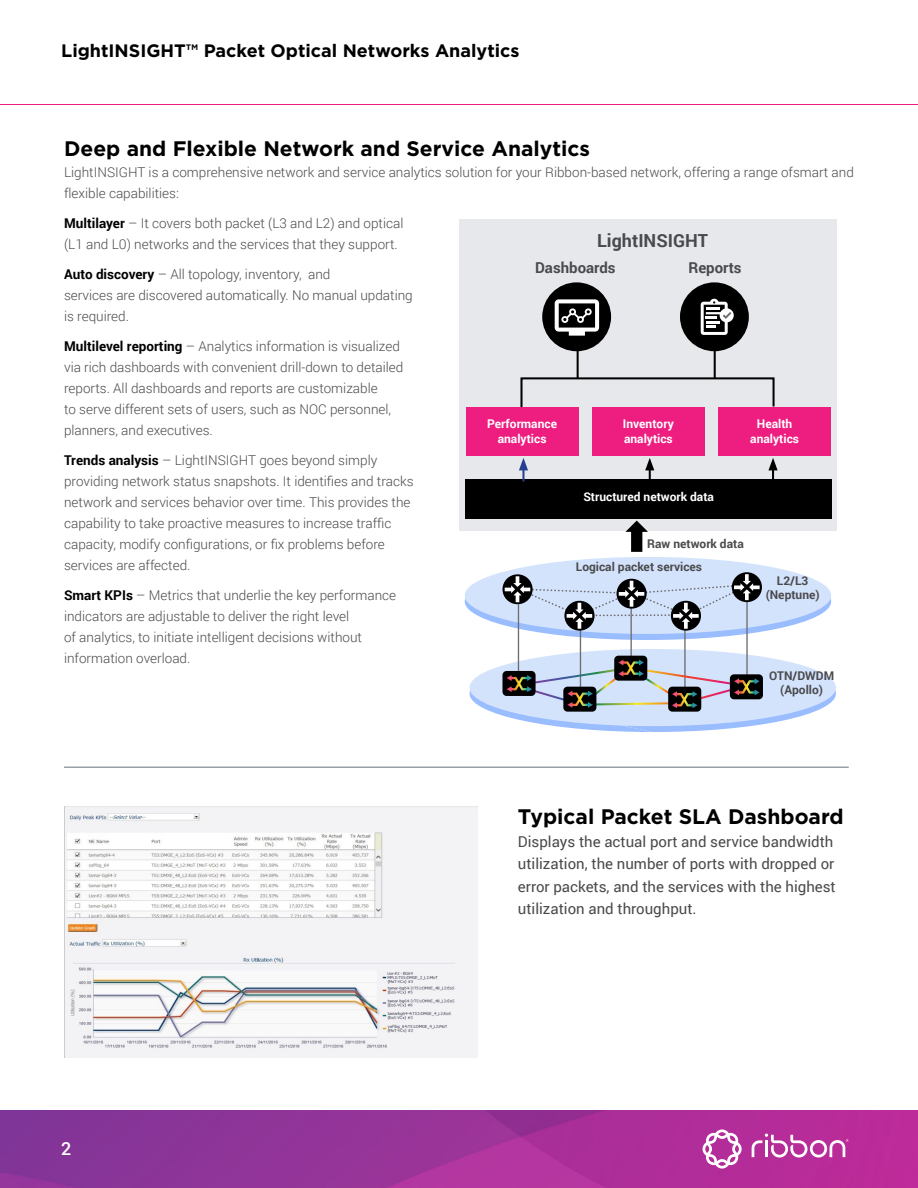
<style>
.page{position:relative;width:918px;height:1188px;background:#fff}
.page>*{position:absolute;margin:0;border:0;box-sizing:border-box;transform-origin:0 0}
.t1{font:700 21px "Gotham";color:#000}
.t2{font:700 18px "Gotham";color:#000}
.t3{font:700 18px "Roboto";color:#4a4a4d}
.t4{font:500 18px "Roboto";color:#fff}
.t5{font:15px/22.5px "Roboto";color:#4a4a4d}
.t6{font:700 15px "Roboto";color:#4a4a4d}
.t7{font:300 13.5px/21px "Roboto";color:#4a4a4d}
.t8{font:700 12px/15px "Roboto";color:#fff;text-align:center}
.t9{font:700 12px/14.4px "Roboto";color:#4a4a4d;text-align:center}
.s1{font-weight:700;color:#000}
</style>
<div class="page">
<img style="left:0;top:1110px;width:918px;height:78px">
<svg style="left:703px;top:1129px;width:39px;height:40px"></svg>
<svg style="left:752px;top:1134px;width:97px;height:24px"></svg>
<hr style="left:0;top:104px;width:918px;height:1px;background:#ed1e7f">
<div style="left:459px;top:219px;width:378px;height:312px;background:#e6e8eb"></div>
<svg style="left:520px;top:376px;width:255px;height:34px"></svg>
<div style="left:465px;top:563px;width:366px;height:77px;background:#99bdff;border-radius:50%"></div>
<div style="left:465px;top:557px;width:366px;height:77px;background:#d4e3fc;border-radius:50%"></div>
<div style="left:470px;top:649px;width:366px;height:77px;background:#d4e3fc;border-radius:50%"></div>
<hr style="left:518px;top:604px;width:1px;height:70px;background:#6d6e71">
<hr style="left:746px;top:600px;width:2px;height:75px;background:#6d6e71">
<hr style="left:684px;top:629px;width:2px;height:63px;background:#6d6e71">
<hr style="left:580px;top:630px;width:1px;height:63px;background:#6d6e71">
<hr style="left:630px;top:607px;width:2px;height:51px;background:#6d6e71">
<svg style="left:564px;top:601px;width:31px;height:30px"></svg>
<svg style="left:671px;top:601px;width:30px;height:30px"></svg>
<svg style="left:732px;top:572px;width:30px;height:30px"></svg>
<svg style="left:502px;top:574px;width:31px;height:30px"></svg>
<svg style="left:505px;top:574px;width:255px;height:55px"></svg>
<svg style="left:625px;top:521px;width:23px;height:31px"></svg>
<div style="left:466px;top:479px;width:366px;height:40px;background:#000"></div>
<div style="left:466px;top:407px;width:112px;height:49px;background:#ed1e7f"></div>
<div style="left:718px;top:407px;width:113px;height:49px;background:#ed1e7f"></div>
<div style="left:592px;top:407px;width:113px;height:49px;background:#ed1e7f"></div>
<svg style="left:519px;top:458px;width:9px;height:24px"></svg>
<svg style="left:768px;top:458px;width:10px;height:21px"></svg>
<svg style="left:645px;top:458px;width:9px;height:21px"></svg>
<div style="left:542px;top:282px;width:69px;height:69px;background:#000;border-radius:50%"></div>
<div style="left:680px;top:282px;width:69px;height:69px;background:#000;border-radius:50%"></div>
<hr style="left:577px;top:347px;width:2px;height:31px;background:#000">
<hr style="left:714px;top:347px;width:2px;height:31px;background:#000">
<svg style="left:470px;top:655px;width:366px;height:77px"></svg>
<svg style="left:701px;top:299px;width:33px;height:36px"></svg>
<svg style="left:555px;top:299px;width:44px;height:37px"></svg>
<img style="left:64px;top:807px;width:414px;height:251px">
<hr style="left:64px;top:766px;width:785px;height:2px;background:#98a0a9">
<h2 class="t2" style="left:61px;top:40px;width:460px">LightINSIGHT™ Packet Optical Networks Analytics</h2>
<h1 class="t1" style="left:64px;top:136px;width:527px">Deep and Flexible Network and Service Analytics</h1>
<p class="t7" style="left:64px;top:161px;width:791px">LightINSIGHT is a comprehensive network and service analytics solution for your Ribbon-based network, offering a range ofsmart and flexible capabilities:</p>
<p class="t7" style="left:64px;top:212px;width:341px"><span class="s1">Multilayer</span> – It covers both packet (L3 and L2) and optical (L1 and L0) networks and the services that they support.</p>
<p class="t7" style="left:64px;top:263px;width:350px"><span class="s1">Auto discovery</span> – All topology, inventory, and<br>services are discovered automatically. No manual updating is required.</p>
<p class="t7" style="left:64px;top:335px;width:341px"><span class="s1">Multilevel reporting</span> – Analytics information is visualized via rich dashboards with convenient drill-down to detailed reports. All dashboards and reports are customizable<br>to serve different sets of users, such as NOC personnel, planners, and executives.</p>
<p class="t7" style="left:64px;top:449px;width:351px"><span class="s1">Trends analysis</span> – LightINSIGHT goes beyond simply providing network status snapshots. It identifies and tracks network and services behavior over time. This provides the capability to take proactive measures to increase traffic capacity, modify configurations, or fix problems before services are affected.</p>
<p class="t7" style="left:64px;top:584px;width:334px"><span class="s1">Smart KPIs</span> – Metrics that underlie the key performance indicators are adjustable to deliver the right level<br>of analytics, to initiate intelligent decisions without information overload.</p>
<h2 class="t3" style="left:597px;top:228px;width:112px">LightINSIGHT</h2>
<p class="t6" style="left:535px;top:257px;width:82px">Dashboards</p>
<p class="t6" style="left:688px;top:257px;width:55px">Reports</p>
<p class="t8" style="left:487px;top:415px;width:71px">Performance analytics</p>
<p class="t8" style="left:750px;top:415px;width:50px">Health analytics</p>
<p class="t8" style="left:623px;top:415px;width:52px;text-align:left">Inventory analytics</p>
<p class="t8" style="left:583px;top:489px;width:132px">Structured network data</p>
<p class="t9" style="left:647px;top:537px;width:98px">Raw network data</p>
<p class="t9" style="left:576px;top:559px;width:128px">Logical packet services</p>
<p class="t9" style="left:766px;top:573px;width:56px">L2/L3 (Neptune)</p>
<p class="t9" style="left:769px;top:668px;width:67px">OTN/DWDM (Apollo)</p>
<h2 class="t4" style="left:61px;top:1136px;width:12px">2</h2>
<h1 class="t1" style="left:518px;top:805px;width:327px">Typical Packet SLA Dashboard</h1>
<p class="t5" style="left:518px;top:830px;width:319px">Displays the actual port and service bandwidth utilization, the number of ports with dropped or error packets, and the services with the highest utilization and throughput.</p>
</div>
